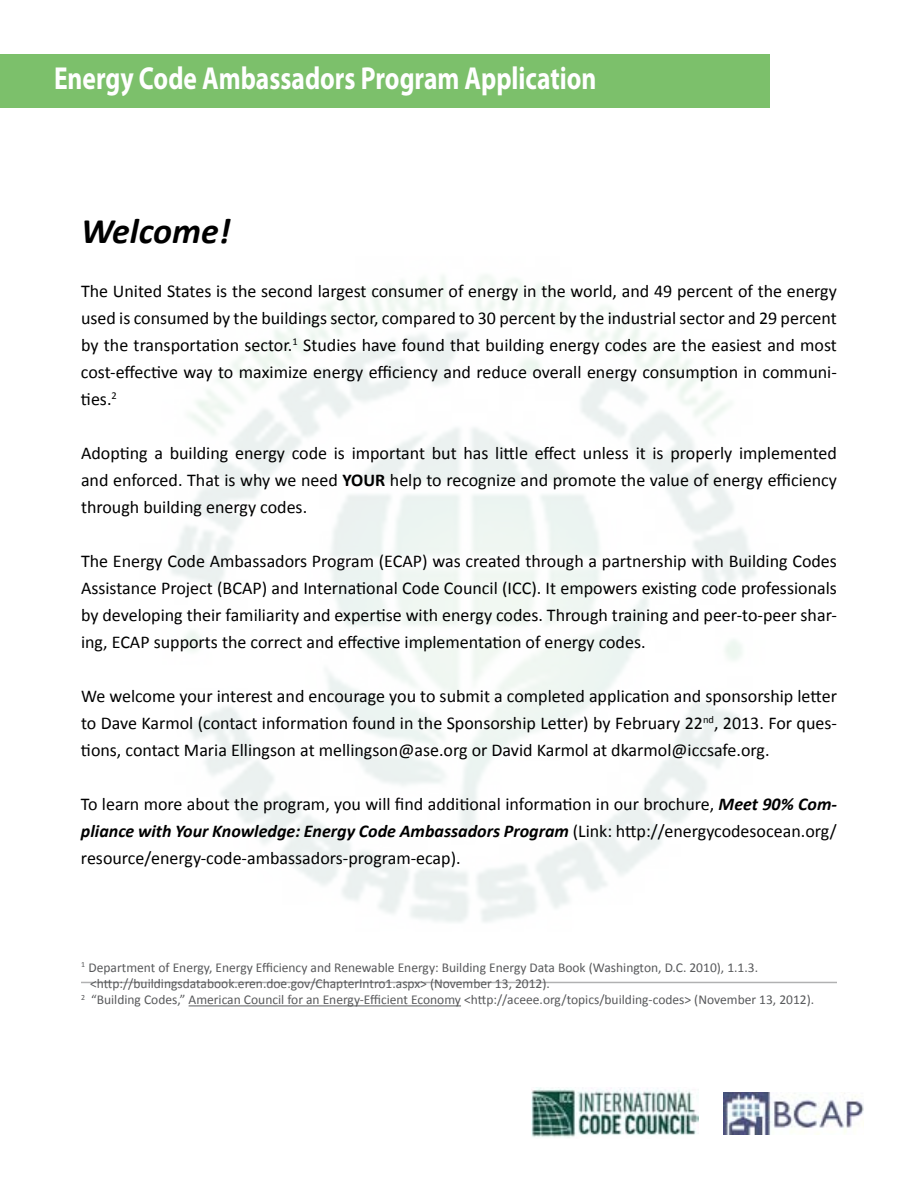
<style>
.page{position:relative;width:918px;height:1188px;background:#fff}
.page>*{position:absolute;margin:0;border:0;box-sizing:border-box;transform-origin:0 0}
.t1{font:italic 700 36px "Calibri";color:#000}
.t2{font:700 31.8px "Myriad Pro";color:#fff;scale:.8 1}
.t3{font:18px/27px "Calibri";color:#000;text-align:justify}
.t4{font:13.5px "Calibri";color:#58595b}
.s1{font-weight:700}
.s2{font-weight:700;font-style:italic}
</style>
<div class="page">
<div style="left:0;top:54px;width:770px;height:54px;background:#7cc06b"></div>
<hr style="left:189px;top:1005px;width:272px;height:1px;background:#58595b">
<img style="left:724px;top:1092px;width:140px;height:42px">
<img style="left:532px;top:1088px;width:167px;height:50px">
<hr style="left:81px;top:982px;width:756px;height:1px;background:#58595b">
<h2 class="t2" style="left:54px;top:57px;width:680px">Energy Code Ambassadors Program Application</h2>
<h1 class="t1" style="left:81px;top:208px;width:151px">Welcome!</h1>
<p class="t3" style="left:81px;top:278px;width:757px">The United States is the second largest consumer of energy in the world, and 49 percent of the energy used is consumed by the buildings sector, compared to 30 percent by the industrial sector and 29 percent by the transportation sector.<sup>1</sup> Studies have found that building energy codes are the easiest and most cost-effective way to maximize energy efficiency and reduce overall energy consumption in communi&shy;ties.<sup>2</sup></p>
<p class="t3" style="left:81px;top:440px;width:757px">Adopting a building energy code is important but has little effect unless it is properly implemented and enforced. That is why we need <span class="s1">YOUR</span> help to recognize and promote the value of energy efficiency through building energy codes.</p>
<p class="t3" style="left:81px;top:548px;width:757px">The Energy Code Ambassadors Program (ECAP) was created through a partnership with Building Codes Assistance Project (BCAP) and International Code Council (ICC). It empowers existing code professionals by developing their familiarity and expertise with energy codes. Through training and peer-to-peer shar&shy;ing, ECAP supports the correct and effective implementation of energy codes.</p>
<p class="t3" style="left:81px;top:683px;width:757px">We welcome your interest and encourage you to submit a completed application and sponsorship letter to Dave Karmol (contact information found in the Sponsorship Letter) by February 22<sup>nd</sup>, 2013. For ques&shy;tions, contact Maria Ellingson at mellingson@ase.org or David Karmol at dkarmol@iccsafe.org.</p>
<p class="t3" style="left:81px;top:791px;width:758px">To learn more about the program, you will find additional information in our brochure, <span class="s2">Meet 90% Com&shy;pliance with Your Knowledge: Energy Code Ambassadors Program</span> (Link: http://energycodesocean.org/ resource/energy-code-ambassadors-program-ecap).</p>
<p class="t4" style="left:81px;top:959px;width:679px"><sup>1</sup> Department of Energy, Energy Efficiency and Renewable Energy: Building Energy Data Book (Washington, D.C. 2010), 1.1.3.</p>
<p class="t4" style="left:90px;top:975px;width:461px">&lt;http://buildingsdatabook.eren.doe.gov/ChapterIntro1.aspx&gt; (November 13, 2012).</p>
<p class="t4" style="left:81px;top:991px;width:735px"><sup>2</sup> “Building Codes,” American Council for an Energy-Efficient Economy &lt;http://aceee.org/topics/building-codes&gt; (November 13, 2012).</p>
</div>
